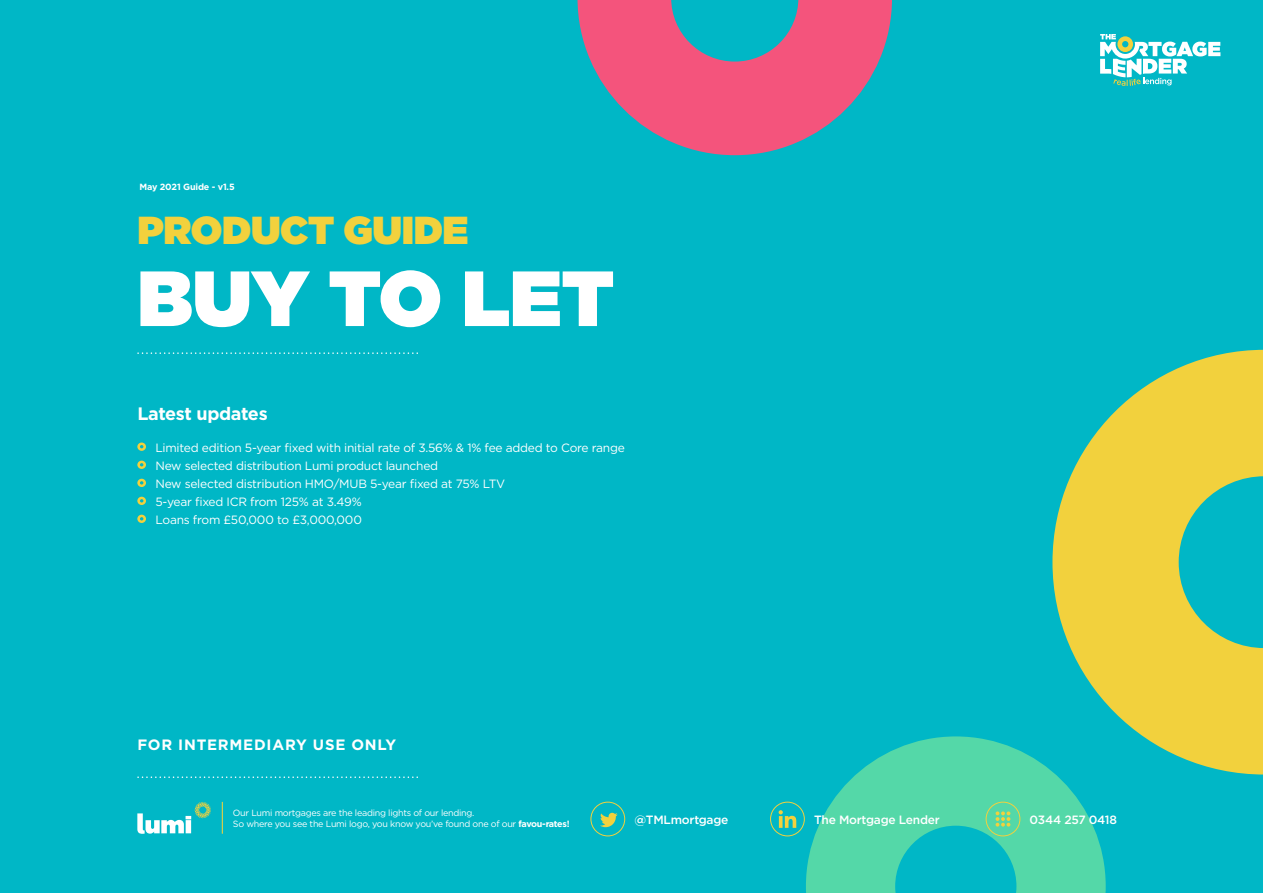
<style>
.page{position:relative;width:1263px;height:893px;background:#00b7c6}
.page>*{position:absolute;margin:0;border:0;box-sizing:border-box;transform-origin:0 0}
.Title_1{font:900 78px "Gotham";color:#fff}
.Title_1-2{font:900 39px "Gotham";letter-spacing:-.01em;color:#f2d13d}
.intro_body{font:700 18px "Gotham";letter-spacing:-.02em;color:#fff}
.Title_2{font:700 15px "Gotham";letter-spacing:.05em;color:#fff}
.Title_2-2{font:12px/18px "Gotham";letter-spacing:-.02em;color:#fff}
.intro_body-2{font:500 12px "Gotham";letter-spacing:-.02em;color:#fff}
.Title_2-3{font:9px/10.5px "Gotham";letter-spacing:-.03em;color:#fff}
.Title_2-4{font:700 9px "Gotham";letter-spacing:-.02em;color:#fff}
.s1{font-weight:700}
</style>
<div class="page">
<svg style="left:577px;top:0;width:315px;height:155px;fill:#f4547c"></svg>
<svg style="left:137px;top:352px;width:281px;height:2px"></svg>
<svg style="left:137px;top:776px;width:281px;height:2px"></svg>
<svg style="left:1052px;top:350px;width:211px;height:424px;fill:#f2d13d"></svg>
<svg style="left:806px;top:736px;width:300px;height:157px;fill:#54d8a8"></svg>
<div style="left:591px;top:802px;width:34px;height:34px;border:1px solid #f2d13d;border-radius:50%"></div>
<svg style="left:600px;top:813px;width:18px;height:14px"></svg>
<div style="left:770px;top:802px;width:35px;height:34px;border:1px solid #f2d13d;border-radius:50%"></div>
<svg style="left:778px;top:810px;width:18px;height:18px"></svg>
<div style="left:986px;top:802px;width:34px;height:34px;border:1px solid #f2d13d;border-radius:50%"></div>
<svg style="left:995px;top:811px;width:15px;height:16px"></svg>
<svg style="left:1100px;top:34px;width:120px;height:52px"></svg>
<svg style="left:137px;top:443px;width:9px;height:8px"></svg>
<svg style="left:137px;top:479px;width:9px;height:8px"></svg>
<svg style="left:137px;top:497px;width:9px;height:8px"></svg>
<svg style="left:137px;top:515px;width:9px;height:8px"></svg>
<svg style="left:137px;top:461px;width:9px;height:8px"></svg>
<hr style="left:222px;top:802px;width:1px;height:32px;background:#f2d13d">
<svg style="left:137px;top:802px;width:74px;height:32px"></svg>
<p class="Title_2-4" style="left:140px;top:181px;width:97px">May 2021 Guide - v1.5</p>
<p class="Title_1-2" style="left:137px;top:202px;width:333px">PRODUCT GUIDE</p>
<p class="Title_1" style="left:137px;top:242px;width:478px">BUY TO LET</p>
<p class="intro_body" style="left:137px;top:402px;width:132px">Latest updates</p>
<p class="Title_2-2" style="left:155px;top:438px;width:471px">Limited edition 5-year fixed with initial rate of 3.56% &amp; 1% fee added to Core range New selected distribution Lumi product launched<br>New selected distribution HMO/MUB 5-year fixed at 75% LTV<br>5-year fixed ICR from 125% at 3.49%<br>Loans from £50,000 to £3,000,000</p>
<p class="Title_2" style="left:137px;top:735px;width:261px">FOR INTERMEDIARY USE ONLY</p>
<p class="Title_2-3" style="left:233px;top:807px;width:338px">Our Lumi mortgages are the leading lights of our lending.<br>So where you see the Lumi logo, you know you’ve found one of our <span class="s1">favou-rates!</span></p>
<p class="intro_body-2" style="left:634px;top:812px;width:96px">@TMLmortgage</p>
<p class="intro_body-2" style="left:814px;top:812px;width:127px">The Mortgage Lender</p>
<p class="intro_body-2" style="left:1029px;top:812px;width:89px">0344 257 0418</p>
</div>
